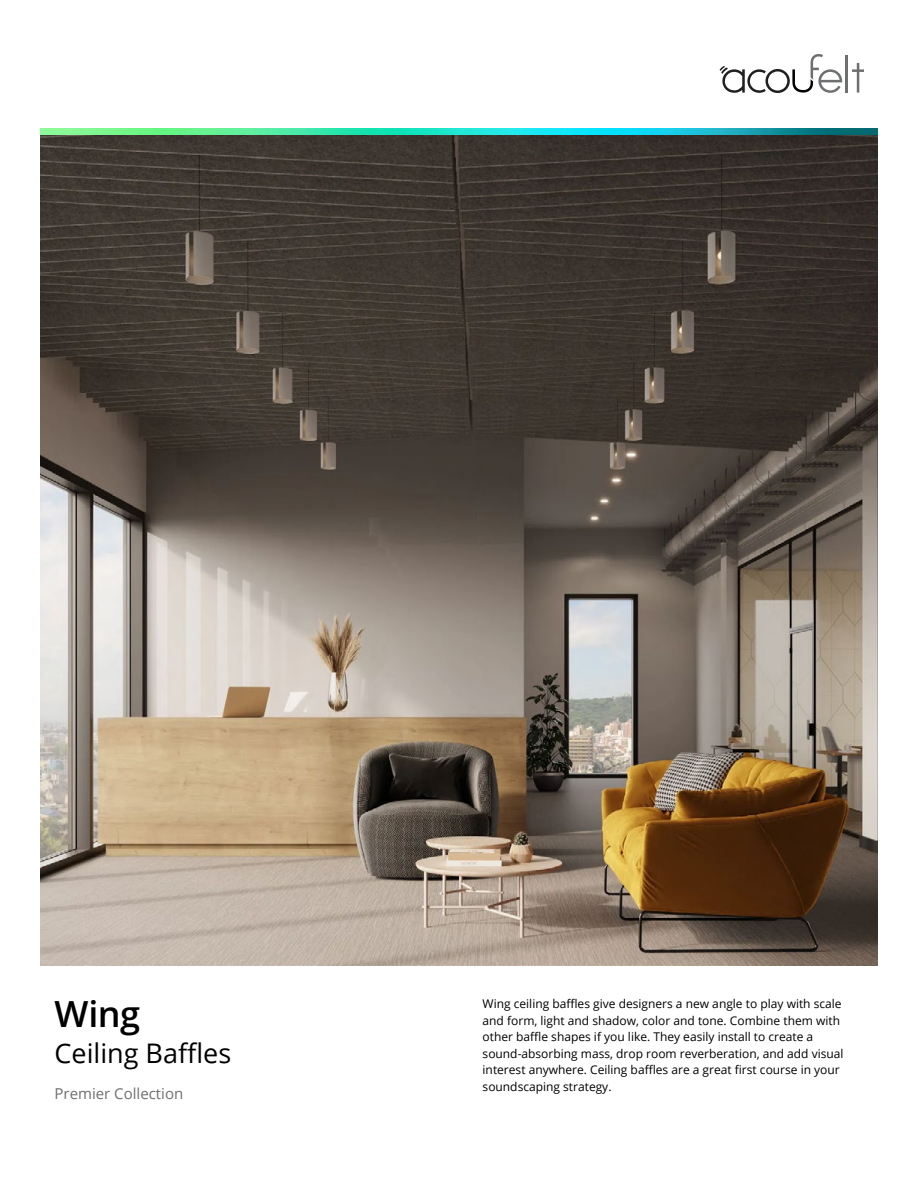
<style>
.page{position:relative;width:918px;height:1188px;background:#fff}
.page>*{position:absolute;margin:0;border:0;box-sizing:border-box;transform-origin:0 0}
.t1{font:600 36px "Open Sans";color:#000}
.t2{font:27px "Open Sans";color:#000}
.t3{font:15px "Open Sans";color:#6e6f71}
.t4{font:12px/16.5px "Open Sans";color:#000}
</style>
<div class="page">
<img style="left:40px;top:135px;width:838px;height:830px">
<img style="left:40px;top:128px;width:838px;height:7px">
<hr style="left:846px;top:56px;width:2px;height:37px;background:#6e6f71">
<svg style="left:852px;top:63px;width:12px;height:30px"></svg>
<svg style="left:720px;top:54px;width:122px;height:39px"></svg>
<h1 class="t1" style="left:55px;top:989px;width:87px">Wing</h1>
<h2 class="t2" style="left:55px;top:1034px;width:178px">Ceiling Baffles</h2>
<p class="t3" style="left:55px;top:1083px;width:130px">Premier Collection</p>
<p class="t4" style="left:483px;top:995px;width:363px">Wing ceiling baffles give designers a new angle to play with scale and form, light and shadow, color and tone. Combine them with other baffle shapes if you like. They easily install to create a sound-absorbing mass, drop room reverberation, and add visual interest anywhere. Ceiling baffles are a great first course in your soundscaping strategy.</p>
</div>
